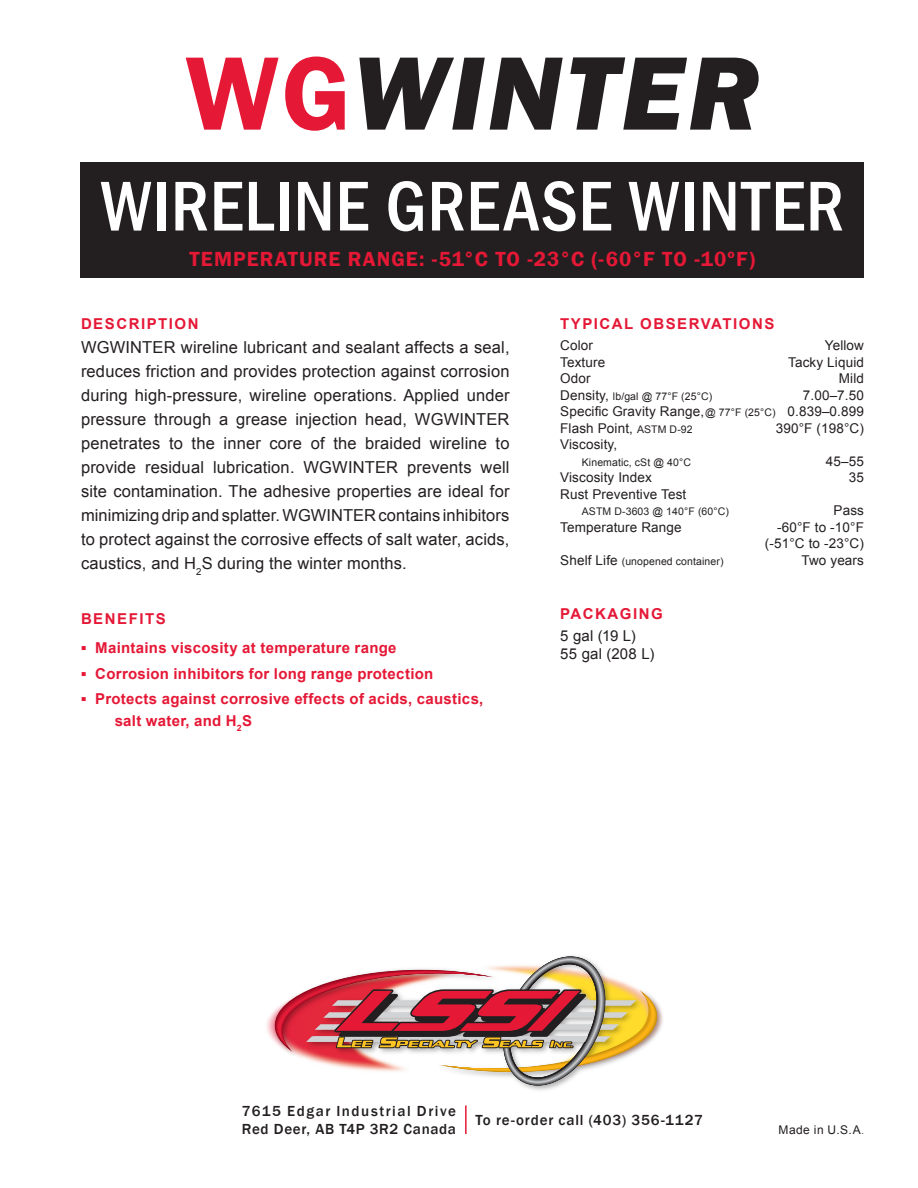
<style>
.page{position:relative;width:918px;height:1188px;background:#fff}
.page>*{position:absolute;margin:0;border:0;box-sizing:border-box;transform-origin:0 0}
.t1{font:italic 800 108px "Franklin Gothic";letter-spacing:.03em;color:#231f20}
.t2{font:500 condensed 72.9px "Franklin Gothic";letter-spacing:.015em;color:#fff}
.Body_text{font:600 21px "Franklin Gothic";letter-spacing:.05em;color:#e51836}
.t3{font:16.5px/24px "Arial";letter-spacing:.01em;color:#231f20;text-align:justify}
.Headings{font:700 15px/22.5px "Arial";letter-spacing:.02em;color:#e51836}
.t4{font:500 15px "Franklin Gothic";letter-spacing:.06em;color:#231f20}
.Headings-2{font:700 15px "Arial";letter-spacing:.1em;color:#e51836}
.t5{font:500 15px "Franklin Gothic";letter-spacing:.105em;color:#231f20}
.Related___Container{font:15px "Arial";letter-spacing:.015em;color:#231f20}
.Typical_Observations{font:13.5px "Arial";letter-spacing:.01em;color:#231f20}
.t6{font:12px "Arial";letter-spacing:.035em;color:#231f20}
.Typical_Observations-2{font:10.5px "Arial";letter-spacing:.01em;color:#231f20}
.s1{font-weight:600;font-style:normal;color:#e51836}
.s2{font-size:13.5px}
.s3{font-size:10.5px}
.s4{font-size:9px}
</style>
<div class="page">
<div style="left:81px;top:162px;width:783px;height:116px;background:#231f20"></div>
<svg style="left:266px;top:957px;width:397px;height:128px"></svg>
<hr style="left:465px;top:1105px;width:2px;height:29px;background:#e51836">
<p class="t1" style="left:185px;top:23px;width:576px"><span class="s1">WG</span>WINTER</p>
<p class="t2" style="left:101px;top:158px;width:745px">WIRELINE GREASE WINTER</p>
<p class="Body_text" style="left:189px;top:246px;width:567px">TEMPERATURE RANGE: -51°C TO -23°C (-60°F TO -10ºF)</p>
<p class="Headings-2" style="left:81px;top:314px;width:119px">DESCRIPTION</p>
<p class="t3" style="left:81px;top:336px;width:430px">WGWINTER wireline lubricant and sealant affects a seal, reduces friction and provides protection against corrosion during high-pressure, wireline operations. Applied under pressure through a grease injection head, WGWINTER penetrates to the inner core of the braided wireline to provide residual lubrication. WGWINTER prevents well site contamination. The adhesive properties are ideal for minimizing drip and splatter. WGWINTER contains inhibitors to protect against the corrosive effects of salt water, acids, caustics, and H<sub>2</sub>S during the winter months.</p>
<p class="Headings-2" style="left:81px;top:608px;width:86px">BENEFITS</p>
<p class="Headings" style="left:81px;top:637px;width:317px">▪ Maintains viscosity at temperature range</p>
<p class="Headings" style="left:81px;top:663px;width:354px">▪ Corrosion inhibitors for long range protection</p>
<p class="Headings" style="left:115px;top:688px;width:370px;text-indent:-34px">▪ Protects against corrosive effects of acids, caustics, salt water, and H<sub>2</sub>S</p>
<p class="Headings-2" style="left:560px;top:314px;width:216px">TYPICAL OBSERVATIONS</p>
<p class="Typical_Observations" style="left:560px;top:337px;width:34px">Color</p>
<p class="Typical_Observations" style="left:825px;top:337px;width:41px">Yellow</p>
<p class="Typical_Observations" style="left:560px;top:353px;width:47px">Texture</p>
<p class="Typical_Observations" style="left:788px;top:353px;width:77px">Tacky Liquid</p>
<p class="Typical_Observations" style="left:560px;top:370px;width:32px">Odor</p>
<p class="Typical_Observations" style="left:839px;top:370px;width:27px">Mild</p>
<p class="Typical_Observations-2" style="left:560px;top:389px;width:153px"><span class="s2">Density,</span> lb/gal @ 77°F (25°C)</p>
<p class="Typical_Observations" style="left:803px;top:386px;width:63px">7.00–7.50</p>
<p class="Typical_Observations" style="left:560px;top:403px;width:305px">Specific Gravity Range, <span class="s3">@ 77°F (25°C)</span> 0.839–0.899</p>
<p class="Typical_Observations" style="left:560px;top:419px;width:134px">Flash Point, <span class="s3">ASTM D-92</span></p>
<p class="Typical_Observations" style="left:776px;top:419px;width:90px">390°F (198°C)</p>
<p class="Typical_Observations" style="left:560px;top:436px;width:58px">Viscosity,</p>
<p class="Typical_Observations-2" style="left:582px;top:455px;width:111px">Kinematic, cSt @ 40°C</p>
<p class="Typical_Observations" style="left:826px;top:452px;width:40px">45–55</p>
<p class="Typical_Observations" style="left:560px;top:469px;width:93px">Viscosity Index</p>
<p class="Typical_Observations" style="left:849px;top:469px;width:17px">35</p>
<p class="Typical_Observations" style="left:560px;top:485px;width:128px">Rust Preventive Test</p>
<p class="Typical_Observations-2" style="left:582px;top:505px;width:149px">ASTM D-3603 @ 140°F (60°C)</p>
<p class="Typical_Observations" style="left:834px;top:502px;width:32px">Pass</p>
<p class="Typical_Observations" style="left:560px;top:518px;width:123px">Temperature Range</p>
<p class="Typical_Observations" style="left:777px;top:518px;width:88px">-60°F to -10°F</p>
<p class="Typical_Observations" style="left:765px;top:535px;width:101px">(-51°C to -23°C)</p>
<p class="Typical_Observations-2" style="left:560px;top:554px;width:165px"><span class="s2">Shelf Life</span> (unopened container)</p>
<p class="Typical_Observations" style="left:801px;top:551px;width:64px">Two years</p>
<p class="Headings-2" style="left:560px;top:604px;width:104px">PACKAGING</p>
<p class="Related___Container" style="left:560px;top:626px;width:77px">5 gal (19 L)</p>
<p class="Related___Container" style="left:560px;top:644px;width:96px">55 gal (208 L)</p>
<p class="t5" style="left:242px;top:1102px;width:216px">7615 Edgar Industrial Drive</p>
<p class="t4" style="left:242px;top:1120px;width:216px">Red Deer, AB T4P 3R2 Canada</p>
<p class="t4" style="left:476px;top:1111px;width:229px">To re-order call (403) 356-1127</p>
<p class="t6" style="left:779px;top:1122px;width:87px">Made in U.S.A<span class="s4">.</span></p>
</div>
